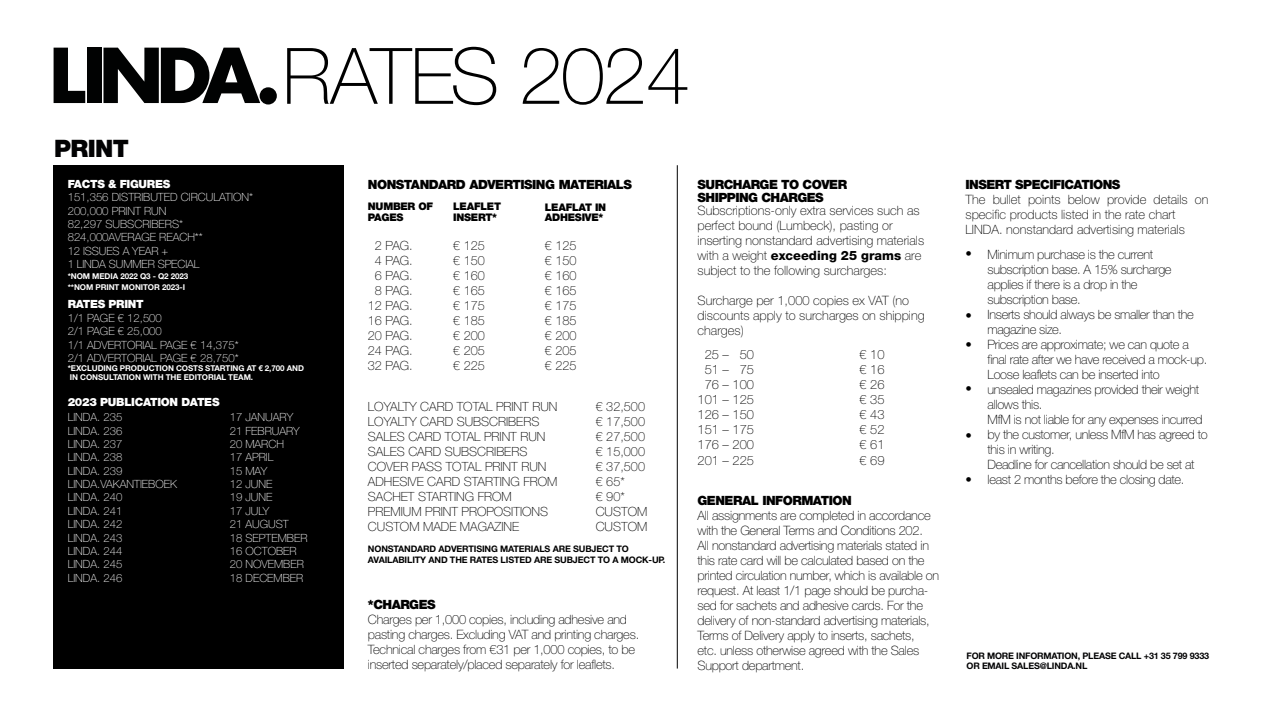
<style>
.page{position:relative;width:1263px;height:723px;background:#fff}
.page>*{position:absolute;margin:0;border:0;box-sizing:border-box;transform-origin:0 0}
.t1{font:100 78px "Helvetica Neue LT";letter-spacing:-.03em;color:#000}
.t2{font:900 24.15px "Helvetica Neue LT";letter-spacing:-.025em;color:#020203}
.t3{font:100 12.9px/15px "Helvetica Neue LT";letter-spacing:-.02em;color:#000}
.t4{font:100 12.9px/15px "Helvetica Neue LT";color:#000}
.t5{font:900 12.75px/12.6px "Helvetica Neue LT";letter-spacing:-.04em;color:#000}
.t6{font:100 12.6px/15px "Helvetica Neue LT";color:#000}
.t7{font:100 11.25px/13.4px "Helvetica Neue LT";color:#fff}
.t8{font:900 11.25px "Helvetica Neue LT";letter-spacing:-.025em;color:#fff}
.t9{font:900 10.5px/10.6px "Helvetica Neue LT";letter-spacing:-.025em;color:#000}
.t10{font:700 9px/10.5px "Helvetica Neue LT";letter-spacing:-.015em;color:#000}
.t11{font:700 9px/10.5px "Helvetica Neue LT";letter-spacing:-.02em;color:#020203}
.t12{font:700 8.1px/10.6px "Helvetica Neue LT";letter-spacing:-.01em;color:#fff}
.s1{font-size:79.5px}
.s2{font-weight:800}
</style>
<div class="page">
<div style="left:54px;top:165px;width:290px;height:503px;background:#000"></div>
<svg style="left:88px;top:47px;width:14px;height:56px"></svg>
<svg style="left:53px;top:47px;width:32px;height:57px"></svg>
<div style="left:87px;top:48px;width:14px;height:55px;background:#010202"></div>
<svg style="left:103px;top:47px;width:174px;height:58px"></svg>
<div style="left:260px;top:87px;width:17px;height:17px;background:#010202;border-radius:50%"></div>
<hr style="left:677px;top:165px;width:1px;height:503px;background:#000">
<h1 class="t1" style="left:282px;top:31px;width:409px">RATES <span class="s1">2024</span></h1>
<h2 class="t2" style="left:54px;top:134px;width:76px">PRINT</h2>
<p class="t8" style="left:68px;top:177px;width:104px">FACTS &amp; FIGURES</p>
<p class="t7" style="left:68px;top:191px;width:187px">151,356 DISTRIBUTED CIRCULATION*<br>200,000 PRINT RUN<br>82,297 SUBSCRIBERS*<br>824,000AVERAGE REACH**<br>12 ISSUES A YEAR +<br>1 LINDA SUMMER SPECIAL</p>
<p class="t12" style="left:68px;top:271px;width:122px">*NOM MEDIA 2022 Q3 - Q2 2023 **NOM PRINT MONITOR 2023-I</p>
<p class="t8" style="left:68px;top:298px;width:78px">RATES PRINT</p>
<p class="t7" style="left:68px;top:311px;width:172px">1/1 PAGE € 12,500<br>2/1 PAGE € 25,000<br>1/1 ADVERTORIAL PAGE € 14,375*<br>2/1 ADVERTORIAL PAGE € 28,750*</p>
<p class="t12" style="left:68px;top:363px;width:238px;line-height:8.9px">*EXCLUDING PRODUCTION COSTS STARTING AT € 2,700 AND<br>IN CONSULTATION WITH THE EDITORIAL TEAM.</p>
<p class="t8" style="left:68px;top:396px;width:153px">2023 PUBLICATION DATES</p>
<p class="t7" style="left:68px;top:410px;width:56px">LINDA. 235</p>
<p class="t7" style="left:230px;top:410px;width:65px">17 JANUARY</p>
<p class="t7" style="left:68px;top:424px;width:56px">LINDA. 236</p>
<p class="t7" style="left:230px;top:424px;width:72px">21 FEBRUARY</p>
<p class="t7" style="left:68px;top:437px;width:56px">LINDA. 237</p>
<p class="t7" style="left:230px;top:437px;width:56px">20 MARCH</p>
<p class="t7" style="left:68px;top:451px;width:56px">LINDA. 238</p>
<p class="t7" style="left:230px;top:451px;width:45px">17 APRIL</p>
<p class="t7" style="left:68px;top:464px;width:56px">LINDA. 239</p>
<p class="t7" style="left:230px;top:464px;width:39px">15 MAY</p>
<p class="t7" style="left:68px;top:477px;width:111px">LINDA.VAKANTIEBOEK</p>
<p class="t7" style="left:230px;top:477px;width:44px">12 JUNE</p>
<p class="t7" style="left:68px;top:491px;width:56px">LINDA. 240</p>
<p class="t7" style="left:230px;top:491px;width:44px">19 JUNE</p>
<p class="t7" style="left:68px;top:504px;width:56px">LINDA. 241</p>
<p class="t7" style="left:230px;top:504px;width:41px">17 JULY</p>
<p class="t7" style="left:68px;top:517px;width:56px">LINDA. 242</p>
<p class="t7" style="left:230px;top:517px;width:61px">21 AUGUST</p>
<p class="t7" style="left:68px;top:531px;width:56px">LINDA. 243</p>
<p class="t7" style="left:230px;top:531px;width:79px">18 SEPTEMBER</p>
<p class="t7" style="left:68px;top:544px;width:56px">LINDA. 244</p>
<p class="t7" style="left:230px;top:544px;width:68px">16 OCTOBER</p>
<p class="t7" style="left:68px;top:558px;width:56px">LINDA. 245</p>
<p class="t7" style="left:230px;top:558px;width:76px">20 NOVEMBER</p>
<p class="t7" style="left:68px;top:571px;width:56px">LINDA. 246</p>
<p class="t7" style="left:230px;top:571px;width:75px">18 DECEMBER</p>
<p class="t5" style="left:368px;top:178px;width:265px">NONSTANDARD ADVERTISING MATERIALS</p>
<p class="t9" style="left:368px;top:200px;width:67px;line-height:11.4px">NUMBER OF<br>PAGES</p>
<p class="t6" style="left:368px;top:238px;width:46px;text-align:center">2 PAG.<br>4 PAG.<br>6 PAG.<br>8 PAG.<br>12 PAG.<br>16 PAG.<br>20 PAG.<br>24 PAG.<br>32 PAG.</p>
<p class="t9" style="left:453px;top:201px;width:49px">LEAFLET<br>INSERT*</p>
<p class="t6" style="left:453px;top:238px;width:33px;text-align:justify">€ 125 € 150 € 160 € 165 € 175 € 185 € 200 € 205 € 225</p>
<p class="t9" style="left:545px;top:202px;width:63px">LEAFLAT IN<br>ADHESIVE*</p>
<p class="t6" style="left:545px;top:238px;width:33px;text-align:justify">€ 125 € 150 € 160 € 165 € 175 € 185 € 200 € 205 € 225</p>
<p class="t6" style="left:368px;top:399px;width:191px">LOYALTY CARD TOTAL PRINT RUN<br>LOYALTY CARD SUBSCRIBERS<br>SALES CARD TOTAL PRINT RUN<br>SALES CARD SUBSCRIBERS<br>COVER PASS TOTAL PRINT RUN<br>ADHESIVE CARD STARTING FROM<br>SACHET STARTING FROM<br>PREMIUM PRINT PROPOSITIONS<br>CUSTOM MADE MAGAZINE</p>
<p class="t10" style="left:368px;top:544px;width:299px">NONSTANDARD ADVERTISING MATERIALS ARE SUBJECT TO<br>AVAILABILITY AND THE RATES LISTED ARE SUBJECT TO A MOCK-UP.</p>
<p class="t6" style="left:596px;top:399px;width:53px">€ 32,500 € 17,500 € 27,500 € 15,000 € 37,500 € 65*<br>€ 90*<br>CUSTOM<br>CUSTOM</p>
<p class="t5" style="left:368px;top:597px;width:69px">*CHARGES</p>
<p class="t3" style="left:368px;top:611px;width:273px">Charges per 1,000 copies, including adhesive and pasting charges. Excluding VAT and printing charges.<br>Technical charges from €31 per 1,000 copies, to be inserted separately/placed separately for leaflets.</p>
<p class="t5" style="left:697px;top:178px;width:151px">SURCHARGE TO COVER<br>SHIPPING CHARGES</p>
<p class="t4" style="left:697px;top:203px;width:228px">Subscriptions-only extra services such as perfect bound (Lumbeck), pasting or inserting nonstandard advertising materials with a weight <span class="s2">exceeding 25 grams</span> are subject to the following surcharges:</p>
<p class="t4" style="left:697px;top:293px;width:229px">Surcharge per 1,000 copies ex VAT (no discounts apply to surcharges on shipping charges)</p>
<p class="t3" style="left:705px;top:347px;width:51px">25 – 50</p>
<p class="t3" style="left:859px;top:347px;width:27px">€ 10</p>
<p class="t3" style="left:705px;top:362px;width:51px">51 – 75</p>
<p class="t3" style="left:859px;top:362px;width:27px">€ 16</p>
<p class="t3" style="left:705px;top:377px;width:51px">76 – 100</p>
<p class="t3" style="left:859px;top:377px;width:27px">€ 26</p>
<p class="t3" style="left:697px;top:392px;width:58px">101 – 125</p>
<p class="t3" style="left:859px;top:392px;width:27px">€ 35</p>
<p class="t3" style="left:697px;top:407px;width:58px">126 – 150</p>
<p class="t3" style="left:859px;top:407px;width:27px">€ 43</p>
<p class="t3" style="left:697px;top:422px;width:58px">151 – 175</p>
<p class="t3" style="left:859px;top:422px;width:27px">€ 52</p>
<p class="t3" style="left:697px;top:437px;width:58px">176 – 200</p>
<p class="t3" style="left:859px;top:437px;width:27px">€ 61</p>
<p class="t3" style="left:697px;top:452px;width:58px">201 – 225</p>
<p class="t3" style="left:859px;top:452px;width:27px">€ 69</p>
<p class="t5" style="left:697px;top:494px;width:156px">GENERAL INFORMATION</p>
<p class="t3" style="left:697px;top:508px;width:243px">All assignments are completed in accordance with the General Terms and Conditions 202.<br>All nonstandard advertising materials stated in this rate card will be calculated based on the printed circulation number, which is available on request. At least 1/1 page should be purcha&shy;sed for sachets and adhesive cards. For the delivery of non-standard advertising materials, Terms of Delivery apply to inserts, sachets,<br>etc. unless otherwise agreed with the Sales Support department.</p>
<p class="t5" style="left:965px;top:178px;width:156px">INSERT SPECIFICATIONS</p>
<p class="t4" style="left:965px;top:192px;width:245px">The bullet points below provide details on specific products listed in the rate chart<br>LINDA. nonstandard advertising materials</p>
<p class="t3" style="left:965px;top:246px;width:8px">•</p>
<p class="t3" style="left:987px;top:247px;width:222px">Minimum purchase is the current subscription base. A 15% surcharge applies if there is a drop in the<br>subscription base.<br>Inserts should always be smaller than the magazine size.<br>Prices are approximate; we can quote a final rate after we have received a mock-up.<br>Loose leaflets can be inserted into unsealed magazines provided their weight allows this.<br>MfM is not liable for any expenses incurred by the customer, unless MfM has agreed to this in writing.<br>Deadline for cancellation should be set at least 2 months before the closing date.</p>
<p class="t3" style="left:965px;top:308px;width:8px">•</p>
<p class="t3" style="left:965px;top:337px;width:8px">•</p>
<p class="t3" style="left:965px;top:381px;width:8px">•</p>
<p class="t3" style="left:965px;top:428px;width:8px">•</p>
<p class="t3" style="left:965px;top:471px;width:8px">•</p>
<p class="t11" style="left:966px;top:650px;width:244px">FOR MORE INFORMATION, PLEASE CALL +31 35 799 9333<br>OR EMAIL SALES@LINDA.NL</p>
</div>
